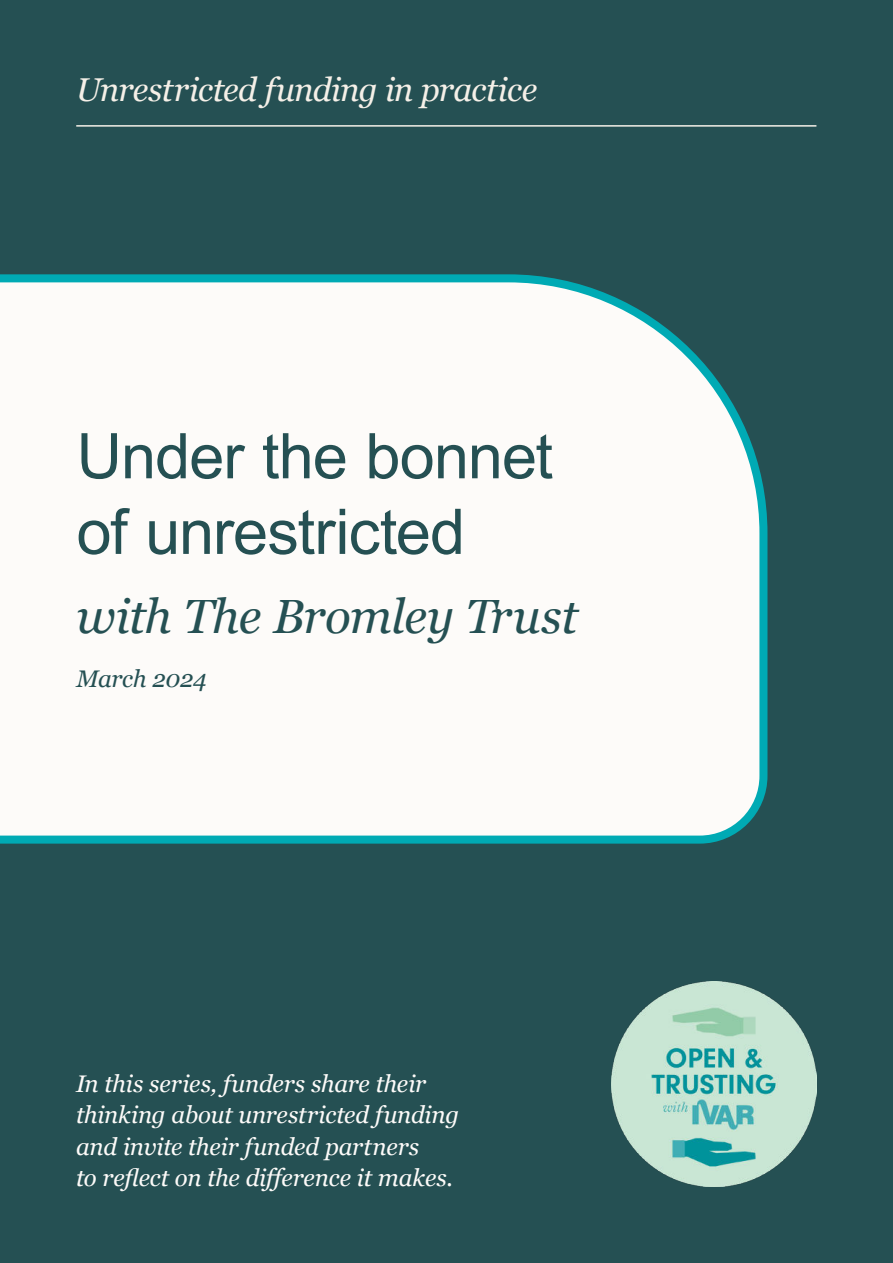
<style>
.page{position:relative;width:893px;height:1263px;background:#255053}
.page>*{position:absolute;margin:0;border:0;box-sizing:border-box;transform-origin:0 0}
.t1{font:63px/75.6px "Arial";letter-spacing:-.015em;color:#255053}
.t2{font:italic 48px "Georgia";letter-spacing:-.015em;color:#255053}
.t3{font:italic 33px "Georgia";letter-spacing:-.02em;color:#f5f0e8}
.t4{font:italic 24px/31.5px "Georgia";letter-spacing:-.01em;color:#fdfbf9}
.t5{font:italic 24px "Georgia";letter-spacing:-.015em;color:#255053}
</style>
<div class="page">
<svg style="left:0;top:274px;width:768px;height:570px;background:#ebf1f0"></svg>
<hr style="left:76px;top:125px;width:740px;height:2px;background:#f5f0e8">
<img style="left:611px;top:982px;width:205px;height:205px">
<h3 class="t3" style="left:76px;top:77px;width:462px">Unrestricted funding in practice</h3>
<h1 class="t1" style="left:77px;top:424px;width:478px">Under the bonnet of unrestricted</h1>
<h2 class="t2" style="left:77px;top:596px;width:503px">with The Bromley Trust</h2>
<p class="t5" style="left:77px;top:669px;width:131px">March 2024</p>
<p class="t4" style="left:76px;top:1070px;width:384px">In this series, funders share their thinking about unrestricted funding and invite their funded partners<br>to reflect on the difference it makes.</p>
</div>
